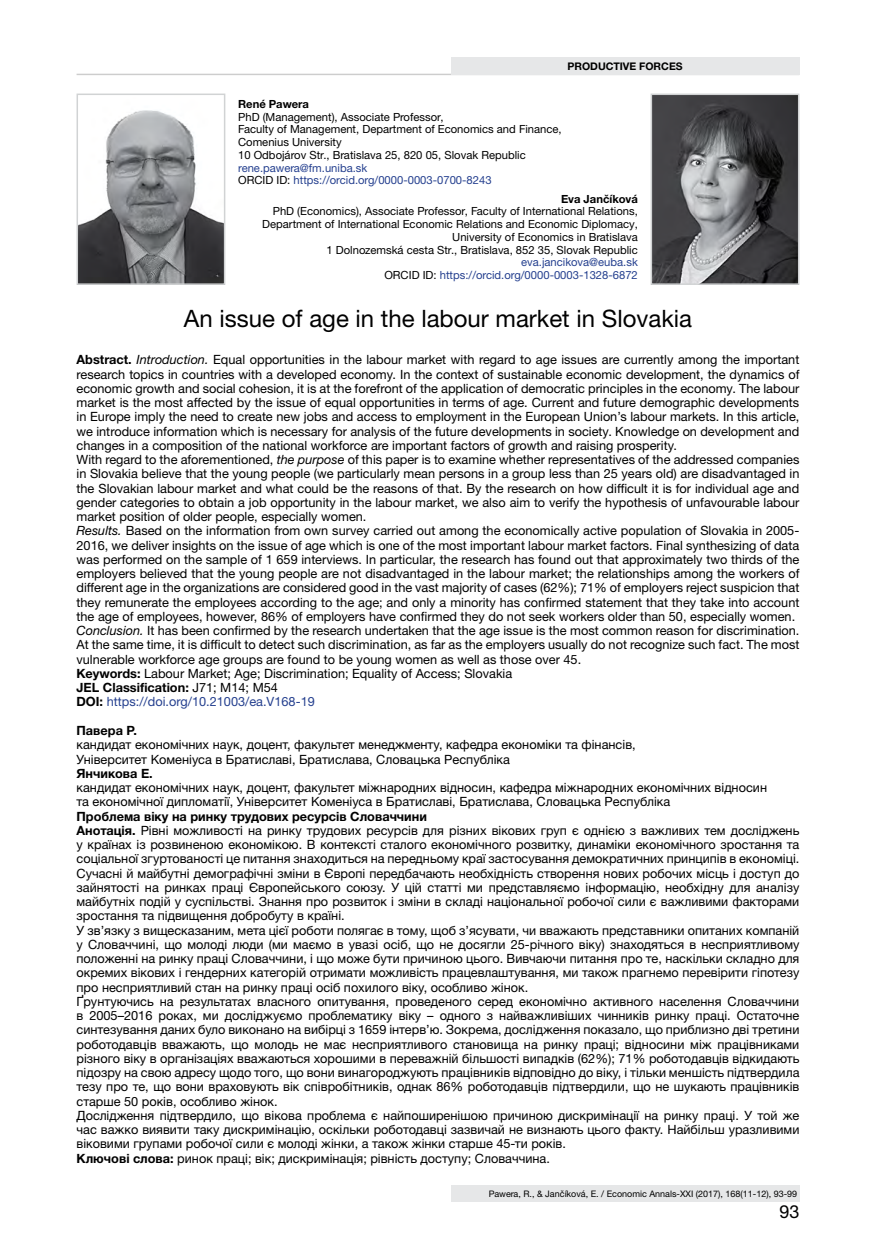
<style>
.page{position:relative;width:876px;height:1246px;background:#fff}
.page>*{position:absolute;margin:0;border:0;box-sizing:border-box;transform-origin:0 0}
.t1{font:24px "Helvetica Neue LTW1 G";color:#000}
.t2{font:18px "Helvetica Neue LTW1 G";color:#000}
.t3{font:12.75px/14.2px "Helvetica Neue LTW1 G";color:#000}
.t4{font:700 12.75px "Helvetica Neue LTW1 G";color:#000}
.t5{font:11.25px/12.8px "Helvetica Neue LTW1 G";color:#000}
.t6{font:11.25px/12.8px "Helvetica Neue LTW1 G";color:#25408f}
.t7{font:700 11.25px "Helvetica Neue LTW1 G";color:#000}
.t8{font:700 10.5px "Helvetica Neue LTW1 G";color:#000}
.t9{font:9px "Helvetica Neue LTW1 G";color:#000}
.s1{color:#000}
.s2{font-weight:700}
.s3{font-style:italic}
.s4{color:#25408f}
</style>
<div class="page">
<hr style="left:77px;top:74px;width:722px;height:1px;background:#000">
<div style="left:451px;top:57px;width:348px;height:17px;background:#e6e7e8"></div>
<div style="left:451px;top:1185px;width:348px;height:17px;background:#e6e7e8"></div>
<img style="left:80px;top:110px;width:142px;height:172px">
<div style="left:77px;top:94px;width:148px;height:191px;border:2px solid #d1d3d4"></div>
<img style="left:654px;top:97px;width:142px;height:185px">
<div style="left:651px;top:94px;width:148px;height:191px;border:2px solid #d1d3d4"></div>
<p class="t8" style="left:568px;top:59px;width:117px">PRODUCTIVE FORCES</p>
<p class="t7" style="left:238px;top:97px;width:72px">René Pawera</p>
<p class="t5" style="left:238px;top:110px;width:325px">PhD (Management), Associate Professor,<br>Faculty of Management, Department of Economics and Finance, Comenius University<br>10 Odbojárov Str., Bratislava 25, 820 05, Slovak Republic</p>
<p class="t6" style="left:238px;top:161px;width:255px">rene.pawera@fm.uniba.sk<br><span class="s1">ORCID ID:</span> https://orcid.org/0000-0003-0700-8243</p>
<p class="t7" style="left:561px;top:192px;width:78px">Eva Jančíková</p>
<p class="t5" style="left:262px;top:205px;width:377px;text-align:right">PhD (Economics), Associate Professor, Faculty of International Relations, Department of International Economic Relations and Economic Diplomacy, University of Economics in Bratislava<br>1 Dolnozemská cesta Str., Bratislava, 852 35, Slovak Republic</p>
<p class="t6" style="left:384px;top:256px;width:255px;text-align:right">eva.jancikova@euba.sk<br><span class="s1">ORCID ID:</span> https://orcid.org/0000-0003-1328-6872</p>
<h1 class="t1" style="left:184px;top:303px;width:510px">An issue of age in the labour market in Slovakia</h1>
<p class="t3" style="left:77px;top:353px;width:724px"><span class="s2">Abstract.</span> <span class="s3">Introduction.</span> Equal opportunities in the labour market with regard to age issues are currently among the important research topics in countries with a developed economy. In the context of sustainable economic development, the dynamics of economic growth and social cohesion, it is at the forefront of the application of democratic principles in the economy. The labour market is the most affected by the issue of equal opportunities in terms of age. Current and future demographic developments in Europe imply the need to create new jobs and access to employment in the European Union’s labour markets. In this article, we introduce information which is necessary for analysis of the future developments in society. Knowledge on development and changes in a composition of the national workforce are important factors of growth and raising prosperity.<br>With regard to the aforementioned, <span class="s3">the purpose</span> of this paper is to examine whether representatives of the addressed companies in Slovakia believe that the young people (we particularly mean persons in a group less than 25 years old) are disadvantaged in the Slovakian labour market and what could be the reasons of that. By the research on how difficult it is for individual age and gender categories to obtain a job opportunity in the labour market, we also aim to verify the hypothesis of unfavourable labour market position of older people, especially women.<br><span class="s3">Results.</span> Based on the information from own survey carried out among the economically active population of Slovakia in 2005- 2016, we deliver insights on the issue of age which is one of the most important labour market factors. Final synthesizing of data was performed on the sample of 1 659 interviews. In particular, the research has found out that approximately two thirds of the employers believed that the young people are not disadvantaged in the labour market; the relationships among the workers of different age in the organizations are considered good in the vast majority of cases (62%); 71% of employers reject suspicion that they remunerate the employees according to the age; and only a minority has confirmed statement that they take into account the age of employees, however, 86% of employers have confirmed they do not seek workers older than 50, especially women.<br><span class="s3">Conclusion.</span> It has been confirmed by the research undertaken that the age issue is the most common reason for discrimination.<br>At the same time, it is difficult to detect such discrimination, as far as the employers usually do not recognize such fact. The most vulnerable workforce age groups are found to be young women as well as those over 45.<br><span class="s2">Keywords:</span> Labour Market; Age; Discrimination; Equality of Access; Slovakia<br><span class="s2">JEL Classification:</span> J71; M14; M54<br><span class="s2">DOI:</span> <span class="s4">https://doi.org/10.21003/ea.V168-19</span></p>
<p class="t4" style="left:77px;top:722px;width:62px">Павера Р.</p>
<p class="t3" style="left:77px;top:737px;width:561px">кандидат економічних наук, доцент, факультет менеджменту, кафедра економіки та фінансів,<br>Університет Коменіуса в Братиславі, Братислава, Словацька Республіка</p>
<p class="t4" style="left:77px;top:765px;width:78px">Янчикова Е.</p>
<p class="t3" style="left:77px;top:780px;width:692px">кандидат економічних наук, доцент, факультет міжнародних відносин, кафедра міжнародних економічних відносин та економічної дипломатії, Університет Коменіуса в Братиславі, Братислава, Словацька Республіка</p>
<p class="t3" style="left:77px;top:809px;width:724px"><span class="s2">Проблема віку на ринку трудових ресурсів Словаччини<br>Анотація.</span> Рівні можливості на ринку трудових ресурсів для різних вікових груп є однією з важливих тем досліджень у країнах із розвиненою економікою. В контексті сталого економічного розвитку, динаміки економічного зростання та соціальної згуртованості це питання знаходиться на передньому краї застосування демократичних принципів в економіці.<br>Сучасні й майбутні демографічні зміни в Європі передбачають необхідність створення нових робочих місць і доступ до зайнятості на ринках праці Європейського союзу. У цій статті ми представляємо інформацію, необхідну для аналізу майбутніх подій у суспільстві. Знання про розвиток і зміни в складі національної робочої сили є важливими факторами зростання та підвищення добробуту в країні.<br>У зв’язку з вищесказаним, мета цієї роботи полягає в тому, щоб з’ясувати, чи вважають представники опитаних компаній у Словаччині, що молоді люди (ми маємо в увазі осіб, що не досягли 25-річного віку) знаходяться в несприятливому положенні на ринку праці Словаччини, і що може бути причиною цього. Вивчаючи питання про те, наскільки складно для окремих вікових і гендерних категорій отримати можливість працевлаштування, ми також прагнемо перевірити гіпотезу про несприятливий стан на ринку праці осіб похилого віку, особливо жінок.<br>Ґрунтуючись на результатах власного опитування, проведеного серед економічно активного населення Словаччини в 2005–2016 роках, ми досліджуємо проблематику віку – одного з найважливіших чинників ринку праці. Остаточне синтезування даних було виконано на вибірці з 1659 інтерв’ю. Зокрема, дослідження показало, що приблизно дві третини роботодавців вважають, що молодь не має несприятливого становища на ринку праці; відносини між працівниками різного віку в організаціях вважаються хорошими в переважній більшості випадків (62%); 71% роботодавців відкидають підозру на свою адресу щодо того, що вони винагороджують працівників відповідно до віку, і тільки меншість підтвердила тезу про те, що вони враховують вік співробітників, однак 86% роботодавців підтвердили, що не шукають працівників старше 50 років, особливо жінок.<br>Дослідження підтвердило, що вікова проблема є найпоширенішою причиною дискримінації на ринку праці. У той же час важко виявити таку дискримінацію, оскільки роботодавці зазвичай не визнають цього факту. Найбільш уразливими віковими групами робочої сили є молоді жінки, а також жінки старше 45-ти років.<br><span class="s2">Ключові слова:</span> ринок праці; вік; дискримінація; рівність доступу; Словаччина.</p>
<p class="t9" style="left:489px;top:1188px;width:310px">Pawera, R., &amp; Jančíková, E. / Economic Annals-XXI (2017), 168(11-12), 93-99</p>
<h2 class="t2" style="left:779px;top:1200px;width:22px">93</h2>
</div>
